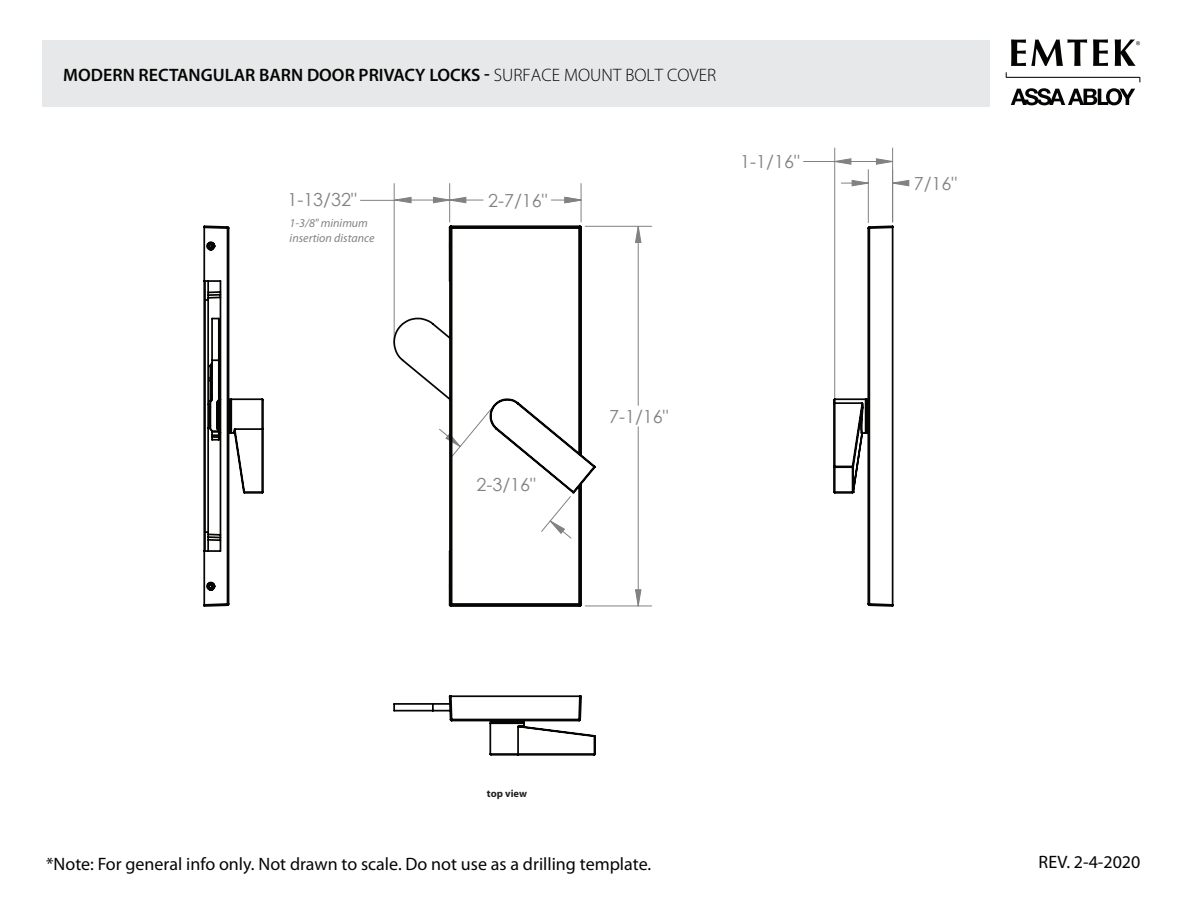
<style>
.page{position:relative;width:1188px;height:918px;background:#fff}
.page>*{position:absolute;margin:0;border:0;box-sizing:border-box;transform-origin:0 0}
.t1{font:18px "Myriad Pro";color:#050504}
.t2{font:600 18px "Myriad Pro";color:#050504}
.t3{font:18px "Century Gothic";color:#808180}
.t4{font:italic 12px/14.4px "Myriad Pro";color:#818282}
.t5{font:700 10.5px "Myriad Pro";color:#231f20}
.s1{font-weight:300}
</style>
<div class="page">
<svg style="left:1006px;top:72px;width:134px;height:10px"></svg>
<svg style="left:1011px;top:88px;width:124px;height:17px"></svg>
<svg style="left:1011px;top:39px;width:76px;height:27px"></svg>
<svg style="left:1093px;top:39px;width:15px;height:27px"></svg>
<svg style="left:1115px;top:39px;width:25px;height:27px"></svg>
<div style="left:42px;top:41px;width:948px;height:66px;background:#e7e8e9"></div>
<svg style="left:360px;top:147px;width:550px;height:460px"></svg>
<svg style="left:876px;top:159px;width:17px;height:5px"></svg>
<svg style="left:835px;top:159px;width:16px;height:5px"></svg>
<svg style="left:564px;top:196px;width:18px;height:8px"></svg>
<svg style="left:394px;top:196px;width:18px;height:8px"></svg>
<svg style="left:893px;top:180px;width:16px;height:6px"></svg>
<svg style="left:852px;top:180px;width:16px;height:6px"></svg>
<svg style="left:433px;top:196px;width:33px;height:8px"></svg>
<svg style="left:636px;top:590px;width:5px;height:16px"></svg>
<svg style="left:636px;top:226px;width:5px;height:17px"></svg>
<svg style="left:392px;top:224px;width:205px;height:383px"></svg>
<svg style="left:832px;top:225px;width:62px;height:382px"></svg>
<svg style="left:203px;top:225px;width:61px;height:382px"></svg>
<svg style="left:393px;top:695px;width:203px;height:61px"></svg>
<p class="t2" style="left:63px;top:63px;width:654px">MODERN RECTANGULAR BARN DOOR PRIVACY LOCKS - <span class="s1">SURFACE MOUNT BOLT COVER</span></p>
<p class="t3" style="left:287px;top:188px;width:71px">1-13/32"</p>
<p class="t4" style="left:290px;top:216px;width:86px">1-3/8" minimum insertion distance</p>
<p class="t3" style="left:488px;top:189px;width:61px">2-7/16"</p>
<p class="t3" style="left:740px;top:151px;width:61px">1-1/16"</p>
<p class="t3" style="left:477px;top:473px;width:61px">2-3/16"</p>
<p class="t3" style="left:609px;top:405px;width:61px">7-1/16"</p>
<p class="t3" style="left:914px;top:172px;width:45px">7/16"</p>
<p class="t5" style="left:487px;top:786px;width:42px">top view</p>
<p class="t1" style="left:46px;top:853px;width:607px">*Note: For general info only. Not drawn to scale. Do not use as a drilling template.</p>
<p class="t1" style="left:1039px;top:851px;width:103px">REV. 2-4-2020</p>
</div>
